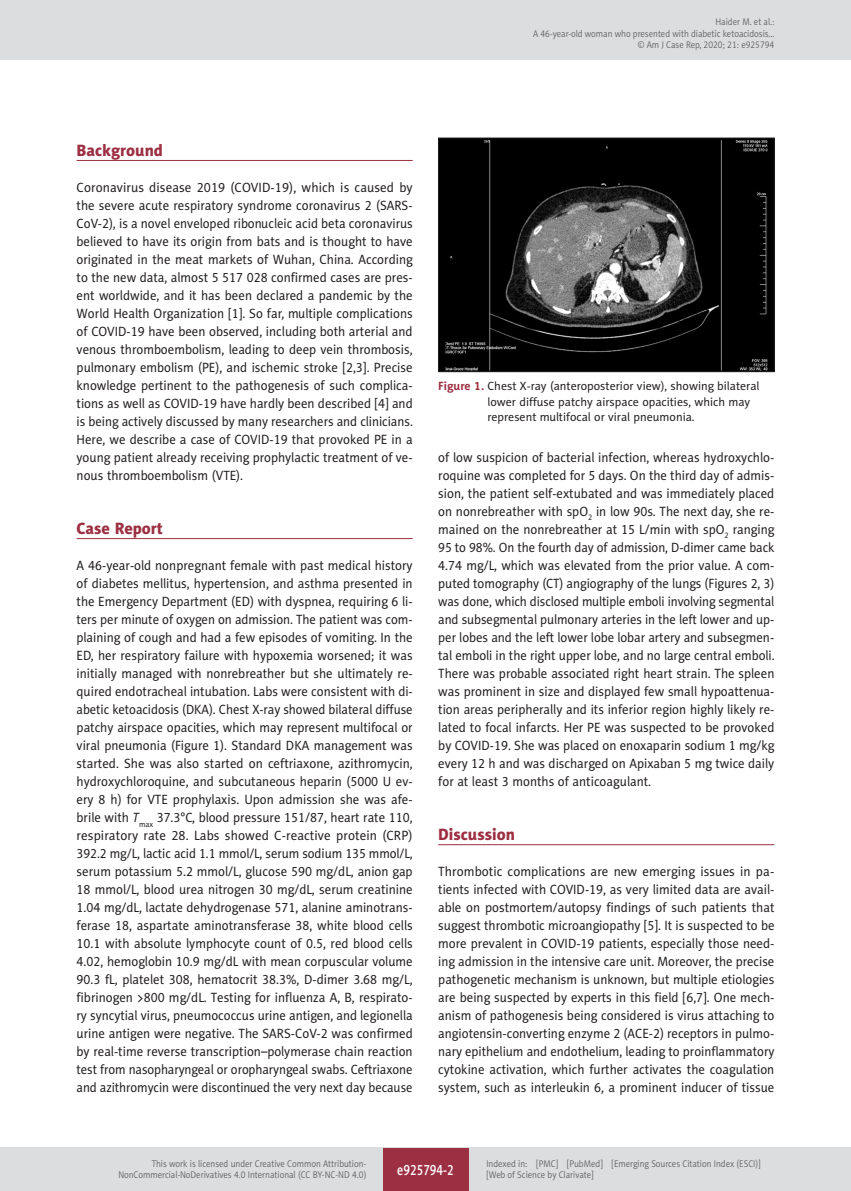
<style>
.page{position:relative;width:851px;height:1191px;background:#fff}
.page>*{position:absolute;margin:0;border:0;box-sizing:border-box;transform-origin:0 0}
.AJCR_Headline_1{font:16.5px "Naomi Sans EFN Heavy";color:#9d2f42}
.AJCR_e-PAGINA{font:15px "Naomi Sans EFN Medium";color:#fff;scale:.8 1}
.AJCR_Body{font:13.5px/18px "Naomi Sans EFN";color:#231f20;text-align:justify;scale:.95 1}
.AJCR_Body-2{font:13.5px/18px "Naomi Sans EFN";color:#231f20;text-align:justify;scale:.96 1}
.AJCR_Rycina_tytul{font:12px/15.8px "Naomi Sans EFN";color:#231f20}
.AJCR_pagina_zywa{font:9.75px/11.2px "Naomi Sans EFN Light";color:#57585a;scale:.9 1}
.AJCR_pagina_sygnatur{font:9.75px "Naomi Sans EFN Light";color:#57585a;scale:.9 1}
.s1{font-style:italic}
.s2{font-weight:700;color:#9d2f42}
</style>
<div class="page">
<hr style="left:77px;top:160px;width:335px;height:1px;background:#9d2f42">
<hr style="left:77px;top:538px;width:335px;height:1px;background:#9d2f42">
<hr style="left:438px;top:844px;width:336px;height:1px;background:#9d2f42">
<img style="left:440px;top:140px;width:332px;height:230px">
<div style="left:438px;top:138px;width:336px;height:234px;border:1px solid #231f20"></div>
<div style="left:0;top:0;width:850px;height:60px;background:#dcdddf"></div>
<hr style="left:850px;top:0;width:1px;height:60px;background:#dcdddf">
<div style="left:0;top:1148px;width:850px;height:43px;background:#dcdddf"></div>
<div style="left:383px;top:1147px;width:85px;height:43px;background:#9d2f42"></div>
<p class="AJCR_pagina_zywa" style="left:715px;top:16px;width:67px">Haider M. et al.:</p>
<p class="AJCR_pagina_zywa" style="left:533px;top:28px;width:269px">A 46-year-old woman who presented with diabetic ketoacidosis…</p>
<p class="AJCR_pagina_sygnatur" style="left:637px;top:39px;width:153px">© Am J Case Rep, 2020; 21: e925794</p>
<p class="AJCR_Headline_1" style="left:77px;top:140px;width:88px">Background</p>
<p class="AJCR_Body-2" style="left:77px;top:178px;width:352px">Coronavirus disease 2019 (COVID-19), which is caused by the severe acute respiratory syndrome coronavirus 2 (SARS-CoV-2), is a novel enveloped ribonucleic acid beta coronavirus believed to have its origin from bats and is thought to have originated in the meat markets of Wuhan, China. According to the new data, almost 5 517 028 confirmed cases are pres&shy;ent worldwide, and it has been declared a pandemic by the World Health Organization [1]. So far, multiple complications of COVID-19 have been observed, including both arterial and venous thromboembolism, leading to deep vein thrombosis, pulmonary embolism (PE), and ischemic stroke [2,3]. Precise knowledge pertinent to the pathogenesis of such complica&shy;tions as well as COVID-19 have hardly been described [4] and is being actively discussed by many researchers and clinicians.<br>Here, we describe a case of COVID-19 that provoked PE in a young patient already receiving prophylactic treatment of ve&shy;nous thromboembolism (VTE).</p>
<p class="AJCR_Headline_1" style="left:77px;top:518px;width:88px">Case Report</p>
<p class="AJCR_Body" style="left:77px;top:556px;width:355px">A 46-year-old nonpregnant female with past medical history of diabetes mellitus, hypertension, and asthma presented in the Emergency Department (ED) with dyspnea, requiring 6 li&shy;ters per minute of oxygen on admission. The patient was com&shy;plaining of cough and had a few episodes of vomiting. In the ED, her respiratory failure with hypoxemia worsened; it was initially managed with nonrebreather but she ultimately re&shy;quired endotracheal intubation. Labs were consistent with di&shy;abetic ketoacidosis (DKA). Chest X-ray showed bilateral diffuse patchy airspace opacities, which may represent multifocal or viral pneumonia (Figure 1). Standard DKA management was started. She was also started on ceftriaxone, azithromycin, hydroxychloroquine, and subcutaneous heparin (5000 U ev&shy;ery 8 h) for VTE prophylaxis. Upon admission she was afe&shy;brile with <span class="s1">T</span><sub>max</sub> 37.3°C, blood pressure 151/87, heart rate 110, respiratory rate 28. Labs showed C-reactive protein (CRP)<br>392.2 mg/L, lactic acid 1.1 mmol/L, serum sodium 135 mmol/L, serum potassium 5.2 mmol/L, glucose 590 mg/dL, anion gap 18 mmol/L, blood urea nitrogen 30 mg/dL, serum creatinine 1.04 mg/dL, lactate dehydrogenase 571, alanine aminotrans&shy;ferase 18, aspartate aminotransferase 38, white blood cells 10.1 with absolute lymphocyte count of 0.5, red blood cells 4.02, hemoglobin 10.9 mg/dL with mean corpuscular volume 90.3 fL, platelet 308, hematocrit 38.3%, D-dimer 3.68 mg/L, fibrinogen &gt;800 mg/dL. Testing for influenza A, B, respirato&shy;ry syncytial virus, pneumococcus urine antigen, and legionella urine antigen were negative. The SARS-CoV-2 was confirmed by real-time reverse transcription–polymerase chain reaction test from nasopharyngeal or oropharyngeal swabs. Ceftriaxone and azithromycin were discontinued the very next day because</p>
<p class="AJCR_Rycina_tytul" style="left:487px;top:378px;width:273px;text-indent:-49px"><span class="s2">Figure 1.</span> Chest X-ray (anteroposterior view), showing bilateral lower diffuse patchy airspace opacities, which may represent multifocal or viral pneumonia.</p>
<p class="AJCR_Body" style="left:438px;top:448px;width:355px">of low suspicion of bacterial infection, whereas hydroxychlo&shy;roquine was completed for 5 days. On the third day of admis&shy;sion, the patient self-extubated and was immediately placed on nonrebreather with spO<sub>2</sub> in low 90s. The next day, she re&shy;mained on the nonrebreather at 15 L/min with spO<sub>2</sub> ranging 95 to 98%. On the fourth day of admission, D-dimer came back 4.74 mg/L, which was elevated from the prior value. A com&shy;puted tomography (CT) angiography of the lungs (Figures 2, 3) was done, which disclosed multiple emboli involving segmental and subsegmental pulmonary arteries in the left lower and up&shy;per lobes and the left lower lobe lobar artery and subsegmen&shy;tal emboli in the right upper lobe, and no large central emboli.<br>There was probable associated right heart strain. The spleen was prominent in size and displayed few small hypoattenua&shy;tion areas peripherally and its inferior region highly likely re&shy;lated to focal infarcts. Her PE was suspected to be provoked by COVID-19. She was placed on enoxaparin sodium 1 mg/kg every 12 h and was discharged on Apixaban 5 mg twice daily for at least 3 months of anticoagulant.</p>
<p class="AJCR_Headline_1" style="left:438px;top:824px;width:78px">Discussion</p>
<p class="AJCR_Body-2" style="left:438px;top:862px;width:352px">Thrombotic complications are new emerging issues in pa&shy;tients infected with COVID-19, as very limited data are avail&shy;able on postmortem/autopsy findings of such patients that suggest thrombotic microangiopathy [5]. It is suspected to be more prevalent in COVID-19 patients, especially those need&shy;ing admission in the intensive care unit. Moreover, the precise pathogenetic mechanism is unknown, but multiple etiologies are being suspected by experts in this field [6,7]. One mech&shy;anism of pathogenesis being considered is virus attaching to angiotensin-converting enzyme 2 (ACE-2) receptors in pulmo&shy;nary epithelium and endothelium, leading to proinflammatory cytokine activation, which further activates the coagulation system, such as interleukin 6, a prominent inducer of tissue</p>
<p class="AJCR_pagina_zywa" style="left:118px;top:1158px;width:277px;text-align:right">This work is licensed under Creative Common Attribution-<br>NonCommercial-NoDerivatives 4.0 International (CC BY-NC-ND 4.0)</p>
<p class="AJCR_e-PAGINA" style="left:397px;top:1160px;width:72px">e925794-2</p>
<p class="AJCR_pagina_zywa" style="left:486px;top:1158px;width:306px">Indexed in: [PMC] [PubMed] [Emerging Sources Citation Index (ESCI)] [Web of Science by Clarivate]</p>
</div>
